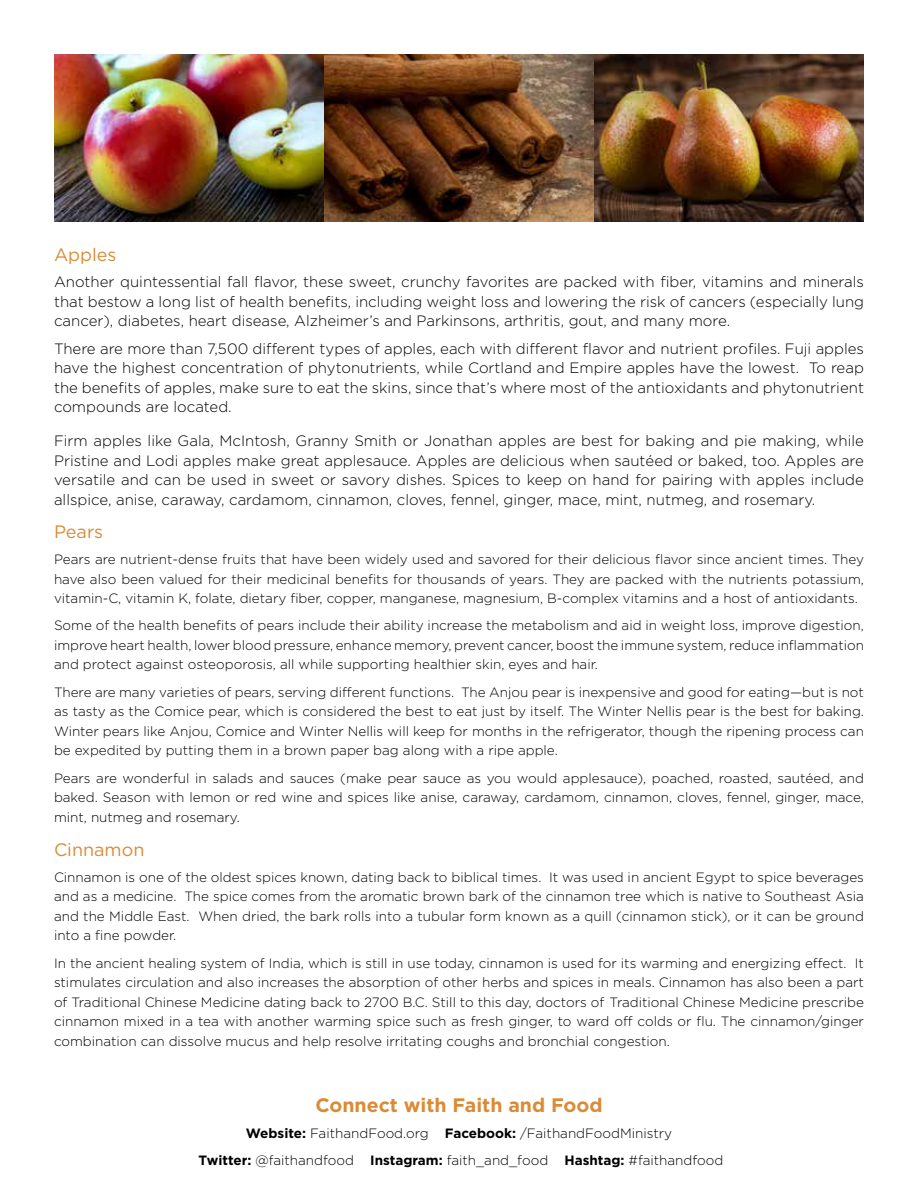
<style>
.page{position:relative;width:918px;height:1188px;background:#fff}
.page>*{position:absolute;margin:0;border:0;box-sizing:border-box;transform-origin:0 0}
.t1{font:700 19.5px "Gotham HTF";color:#da8b36}
.t2{font:18px "Gotham HTF";color:#da8b36}
.t3{font:300 15px/19.5px "Gotham HTF";color:#000;text-align:justify}
.t4{font:300 13.5px/19.5px "Gotham HTF";color:#000;text-align:justify}
.s1{font-weight:700}
</style>
<div class="page">
<img style="left:54px;top:54px;width:810px;height:167px">
<h2 class="t2" style="left:54px;top:245px;width:64px">Apples</h2>
<p class="t3" style="left:54px;top:272px;width:812px">Another quintessential fall flavor, these sweet, crunchy favorites are packed with fiber, vitamins and minerals that bestow a long list of health benefits, including weight loss and lowering the risk of cancers (especially lung cancer), diabetes, heart disease, Alzheimer’s and Parkinsons, arthritis, gout, and many more.</p>
<p class="t3" style="left:54px;top:339px;width:812px">There are more than 7,500 different types of apples, each with different flavor and nutrient profiles. Fuji apples have the highest concentration of phytonutrients, while Cortland and Empire apples have the lowest. To reap the benefits of apples, make sure to eat the skins, since that’s where most of the antioxidants and phytonutrient compounds are located.</p>
<p class="t3" style="left:54px;top:431px;width:812px">Firm apples like Gala, McIntosh, Granny Smith or Jonathan apples are best for baking and pie making, while Pristine and Lodi apples make great applesauce. Apples are delicious when sautéed or baked, too. Apples are versatile and can be used in sweet or savory dishes. Spices to keep on hand for pairing with apples include allspice, anise, caraway, cardamom, cinnamon, cloves, fennel, ginger, mace, mint, nutmeg, and rosemary.</p>
<h2 class="t2" style="left:54px;top:522px;width:51px">Pears</h2>
<p class="t4" style="left:54px;top:549px;width:812px">Pears are nutrient-dense fruits that have been widely used and savored for their delicious flavor since ancient times. They have also been valued for their medicinal benefits for thousands of years. They are packed with the nutrients potassium, vitamin-C, vitamin K, folate, dietary fiber, copper, manganese, magnesium, B-complex vitamins and a host of antioxidants.</p>
<p class="t4" style="left:54px;top:616px;width:812px">Some of the health benefits of pears include their ability increase the metabolism and aid in weight loss, improve digestion, improve heart health, lower blood pressure, enhance memory, prevent cancer, boost the immune system, reduce inflammation and protect against osteoporosis, all while supporting healthier skin, eyes and hair.</p>
<p class="t4" style="left:54px;top:682px;width:812px">There are many varieties of pears, serving different functions. The Anjou pear is inexpensive and good for eating—but is not as tasty as the Comice pear, which is considered the best to eat just by itself. The Winter Nellis pear is the best for baking.<br>Winter pears like Anjou, Comice and Winter Nellis will keep for months in the refrigerator, though the ripening process can be expedited by putting them in a brown paper bag along with a ripe apple.</p>
<p class="t4" style="left:54px;top:768px;width:812px">Pears are wonderful in salads and sauces (make pear sauce as you would applesauce), poached, roasted, sautéed, and baked. Season with lemon or red wine and spices like anise, caraway, cardamom, cinnamon, cloves, fennel, ginger, mace, mint, nutmeg and rosemary.</p>
<h2 class="t2" style="left:54px;top:839px;width:92px">Cinnamon</h2>
<p class="t4" style="left:54px;top:867px;width:812px">Cinnamon is one of the oldest spices known, dating back to biblical times. It was used in ancient Egypt to spice beverages and as a medicine. The spice comes from the aromatic brown bark of the cinnamon tree which is native to Southeast Asia and the Middle East. When dried, the bark rolls into a tubular form known as a quill (cinnamon stick), or it can be ground into a fine powder.</p>
<p class="t4" style="left:54px;top:953px;width:812px">In the ancient healing system of India, which is still in use today, cinnamon is used for its warming and energizing effect. It stimulates circulation and also increases the absorption of other herbs and spices in meals. Cinnamon has also been a part of Traditional Chinese Medicine dating back to 2700 B.C. Still to this day, doctors of Traditional Chinese Medicine prescribe cinnamon mixed in a tea with another warming spice such as fresh ginger, to ward off colds or flu. The cinnamon/ginger combination can dissolve mucus and help resolve irritating coughs and bronchial congestion.</p>
<h1 class="t1" style="left:315px;top:1094px;width:289px">Connect with Faith and Food</h1>
<p class="t4" style="left:199px;top:1119px;width:526px;line-height:27.3px;text-align:center"><span class="s1">Website:</span> FaithandFood.org <span class="s1">Facebook:</span> /FaithandFoodMinistry<br><span class="s1">Twitter:</span> @faithandfood <span class="s1">Instagram:</span> faith_and_food <span class="s1">Hashtag:</span> #faithandfood</p>
</div>
